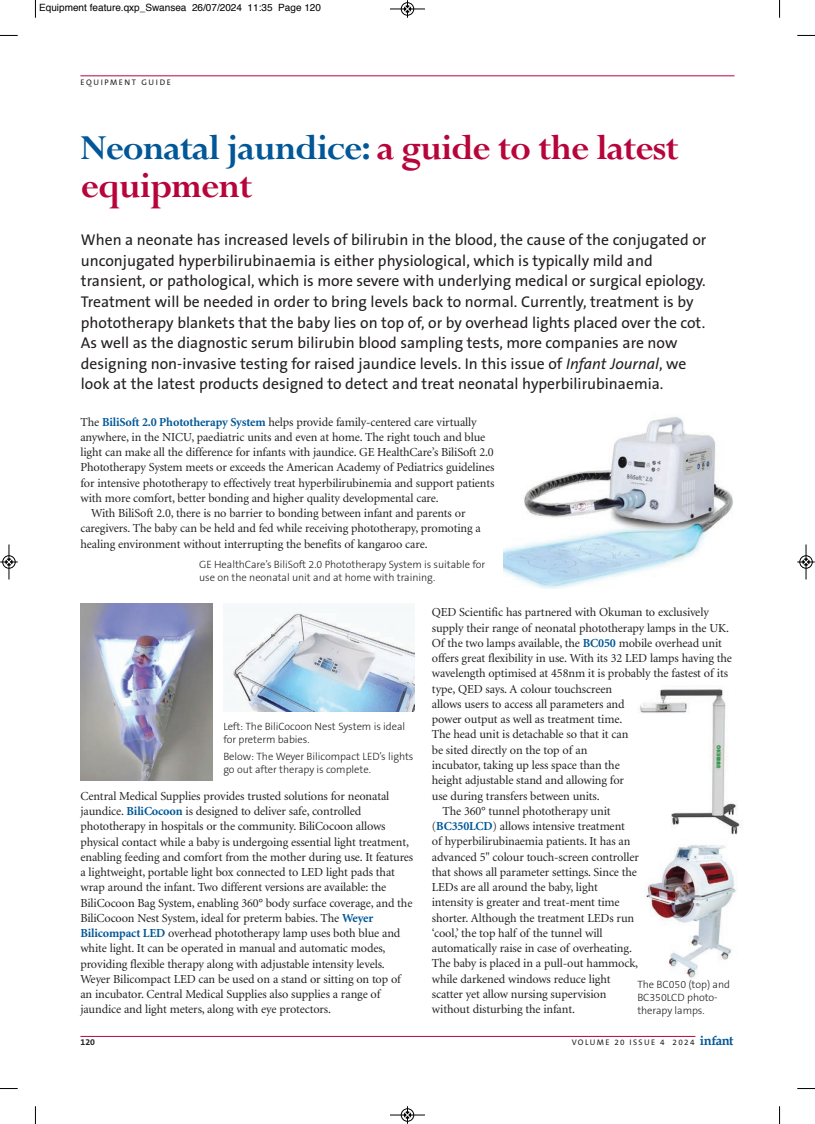
<style>
.page{position:relative;width:815px;height:1124px;background:#fff}
.page>*{position:absolute;margin:0;border:0;box-sizing:border-box;transform-origin:0 0}
.t1{font:700 38.75px/37.5px "Perpetua";letter-spacing:-.03em;color:#b7053b}
.t2{font:15.62px/20.6px "The Sans B5 Plain";color:#231f20}
.t3{font:12.25px/15.2px "Minion";letter-spacing:-.01em;color:#231f20}
.t4{font:300 10.62px/13.1px "The Sans B3";letter-spacing:-.005em;color:#231f20}
.t5{font:10px "Helvetica";color:#000}
.t6{font:700 8.75px "The Sans B7";color:#231f20}
.t7{font:8.12px "The Sans B5 Plain";letter-spacing:.175em;color:#231f20}
.s1{color:#015797}
.s2{font-style:italic}
.s3{font-weight:700;color:#015797}
.s4{font-family:"Book Antiqua";font-weight:700;font-size:13px;color:#015797}
</style>
<div class="page">
<hr style="left:80px;top:75px;width:655px;height:1px;background:#b7053b">
<hr style="left:80px;top:1035px;width:615px;height:1px;background:#b7053b">
<img style="left:503px;top:417px;width:230px;height:171px">
<img style="left:638px;top:688px;width:102px;height:147px">
<img style="left:80px;top:604px;width:132px;height:176px">
<img style="left:230px;top:612px;width:185px;height:99px">
<img style="left:646px;top:845px;width:90px;height:133px">
<svg style="left:35px;top:0;width:1px;height:18px"></svg>
<svg style="left:0;top:35px;width:18px;height:1px"></svg>
<svg style="left:779px;top:0;width:1px;height:18px"></svg>
<svg style="left:797px;top:35px;width:18px;height:1px"></svg>
<svg style="left:35px;top:1106px;width:1px;height:17px"></svg>
<svg style="left:0;top:1088px;width:18px;height:1px"></svg>
<svg style="left:779px;top:1106px;width:1px;height:17px"></svg>
<svg style="left:797px;top:1088px;width:18px;height:1px"></svg>
<div style="left:401px;top:2px;width:13px;height:14px;border:1px solid #fff;border-radius:50%"></div>
<hr style="left:390px;top:9px;width:35px;height:1px;background:#000">
<div style="left:401px;top:3px;width:13px;height:12px;border:1px solid #000;border-radius:50%"></div>
<svg style="left:404px;top:0;width:7px;height:18px"></svg>
<hr style="left:390px;top:1114px;width:35px;height:1px;background:#000">
<div style="left:401px;top:1108px;width:13px;height:13px;border:1px solid #000;border-radius:50%"></div>
<svg style="left:404px;top:1106px;width:7px;height:17px"></svg>
<div style="left:2px;top:555px;width:14px;height:13px;border:1px solid #fff;border-radius:50%"></div>
<hr style="left:9px;top:544px;width:1px;height:35px;background:#000">
<div style="left:3px;top:555px;width:12px;height:13px;border:1px solid #000;border-radius:50%"></div>
<svg style="left:0;top:558px;width:18px;height:7px"></svg>
<div style="left:799px;top:555px;width:14px;height:13px;border:1px solid #fff;border-radius:50%"></div>
<hr style="left:806px;top:544px;width:1px;height:35px;background:#000">
<div style="left:800px;top:555px;width:12px;height:13px;border:1px solid #000;border-radius:50%"></div>
<svg style="left:797px;top:558px;width:18px;height:7px"></svg>
<p class="t5" style="left:39px;top:1px;width:283px">Equipment feature.qxp_Swansea 26/07/2024 11:35 Page 120</p>
<p class="t7" style="left:80px;top:79px;width:92px">EQUIPMENT GUIDE</p>
<h1 class="t1" style="left:81px;top:130px;width:599px"><span class="s1">Neonatal jaundice:</span> a guide to the latest equipment</h1>
<p class="t2" style="left:81px;top:231px;width:627px">When a neonate has increased levels of bilirubin in the blood, the cause of the conjugated or unconjugated hyperbilirubinaemia is either physiological, which is typically mild and transient, or pathological, which is more severe with underlying medical or surgical epiology.<br>Treatment will be needed in order to bring levels back to normal. Currently, treatment is by phototherapy blankets that the baby lies on top of, or by overhead lights placed over the cot.<br>As well as the diagnostic serum bilirubin blood sampling tests, more companies are now designing non-invasive testing for raised jaundice levels. In this issue of <span class="s2">Infant Journal</span>, we look at the latest products designed to detect and treat neonatal hyperbilirubinaemia.</p>
<p class="t3" style="left:80px;top:414px;width:398px">The <span class="s3">BiliSoft 2.0 Phototherapy System</span> helps provide family-centered care virtually</p>
<p class="t3" style="left:80px;top:429px;width:406px">anywhere, in the NICU, paediatric units and even at home. The right touch and blue</p>
<p class="t3" style="left:80px;top:445px;width:415px">light can make all the difference for infants with jaundice. GE HealthCare’s BiliSoft 2.0</p>
<p class="t3" style="left:80px;top:460px;width:416px">Phototherapy System meets or exceeds the American Academy of Pediatrics guidelines</p>
<p class="t3" style="left:80px;top:475px;width:416px">for intensive phototherapy to effectively treat hyperbilirubinemia and support patients</p>
<p class="t3" style="left:80px;top:490px;width:360px">with more comfort, better bonding and higher quality developmental care.</p>
<p class="t3" style="left:91px;top:506px;width:376px">With BiliSoft 2.0, there is no barrier to bonding between infant and parents or</p>
<p class="t3" style="left:80px;top:521px;width:402px">caregivers. The baby can be held and fed while receiving phototherapy, promoting a</p>
<p class="t3" style="left:80px;top:536px;width:349px">healing environment without interrupting the benefits of kangaroo care.</p>
<p class="t4" style="left:199px;top:559px;width:288px">GE HealthCare’s BiliSoft 2.0 Phototherapy System is suitable for use on the neonatal unit and at home with training.</p>
<p class="t4" style="left:223px;top:721px;width:183px">Left: The BiliCocoon Nest System is ideal for preterm babies.</p>
<p class="t4" style="left:223px;top:750px;width:192px">Below: The Weyer Bilicompact LED’s lights go out after therapy is complete.</p>
<p class="t3" style="left:80px;top:788px;width:334px">Central Medical Supplies provides trusted solutions for neonatal jaundice. <span class="s3">BiliCocoon</span> is designed to deliver safe, controlled phototherapy in hospitals or the community. BiliCocoon allows physical contact while a baby is undergoing essential light treatment, enabling feeding and comfort from the mother during use. It features a lightweight, portable light box connected to LED light pads that wrap around the infant. Two different versions are available: the BiliCocoon Bag System, enabling 360° body surface coverage, and the BiliCocoon Nest System, ideal for preterm babies. The <span class="s3">Weyer Bilicompact LED</span> overhead phototherapy lamp uses both blue and white light. It can be operated in manual and automatic modes, providing flexible therapy along with adjustable intensity levels.<br>Weyer Bilicompact LED can be used on a stand or sitting on top of an incubator. Central Medical Supplies also supplies a range of jaundice and light meters, along with eye protectors.</p>
<p class="t3" style="left:432px;top:605px;width:278px">QED Scientific has partnered with Okuman to exclusively</p>
<p class="t3" style="left:432px;top:620px;width:299px">supply their range of neonatal phototherapy lamps in the UK.</p>
<p class="t3" style="left:432px;top:635px;width:292px">Of the two lamps available, the <span class="s3">BC050</span> mobile overhead unit</p>
<p class="t3" style="left:432px;top:651px;width:302px">offers great flexibility in use. With its 32 LED lamps having the</p>
<p class="t3" style="left:432px;top:666px;width:298px">wavelength optimised at 458nm it is probably the fastest of its</p>
<p class="t3" style="left:432px;top:681px;width:182px">type, QED says. A colour touchscreen</p>
<p class="t3" style="left:432px;top:696px;width:194px">allows users to access all parameters and</p>
<p class="t3" style="left:432px;top:712px;width:192px">power output as well as treatment time.</p>
<p class="t3" style="left:432px;top:727px;width:198px">The head unit is detachable so that it can</p>
<p class="t3" style="left:432px;top:742px;width:157px">be sited directly on the top of an</p>
<p class="t3" style="left:432px;top:757px;width:190px">incubator, taking up less space than the</p>
<p class="t3" style="left:432px;top:773px;width:194px">height adjustable stand and allowing for</p>
<p class="t3" style="left:432px;top:788px;width:169px">use during transfers between units.</p>
<p class="t3" style="left:442px;top:803px;width:170px">The 360° tunnel phototherapy unit</p>
<p class="t3" style="left:432px;top:818px;width:195px">(<span class="s3">BC350LCD</span>) allows intensive treatment</p>
<p class="t3" style="left:432px;top:834px;width:200px">of hyperbilirubinaemia patients. It has an</p>
<p class="t3" style="left:432px;top:849px;width:209px">advanced 5" colour touch-screen controller</p>
<p class="t3" style="left:432px;top:864px;width:207px">that shows all parameter settings. Since the</p>
<p class="t3" style="left:432px;top:879px;width:168px">LEDs are all around the baby, light</p>
<p class="t3" style="left:432px;top:895px;width:189px">intensity is greater and treat-ment time</p>
<p class="t3" style="left:432px;top:910px;width:204px">shorter. Although the treatment LEDs run</p>
<p class="t3" style="left:432px;top:925px;width:172px">‘cool,’ the top half of the tunnel will</p>
<p class="t3" style="left:432px;top:940px;width:202px">automatically raise in case of overheating.</p>
<p class="t3" style="left:432px;top:956px;width:208px">The baby is placed in a pull-out hammock,</p>
<p class="t3" style="left:432px;top:971px;width:180px">while darkened windows reduce light</p>
<p class="t3" style="left:432px;top:986px;width:176px">scatter yet allow nursing supervision</p>
<p class="t3" style="left:432px;top:1001px;width:145px">without disturbing the infant.</p>
<p class="t4" style="left:637px;top:978px;width:94px">The BC050 (top) and<br>BC350LCD photo&shy;therapy lamps.</p>
<p class="t6" style="left:80px;top:1038px;width:16px">120</p>
<p class="t7" style="left:572px;top:1039px;width:163px">VOLUME 20 ISSUE 4 2024 <span class="s4">infant</span></p>
</div>
